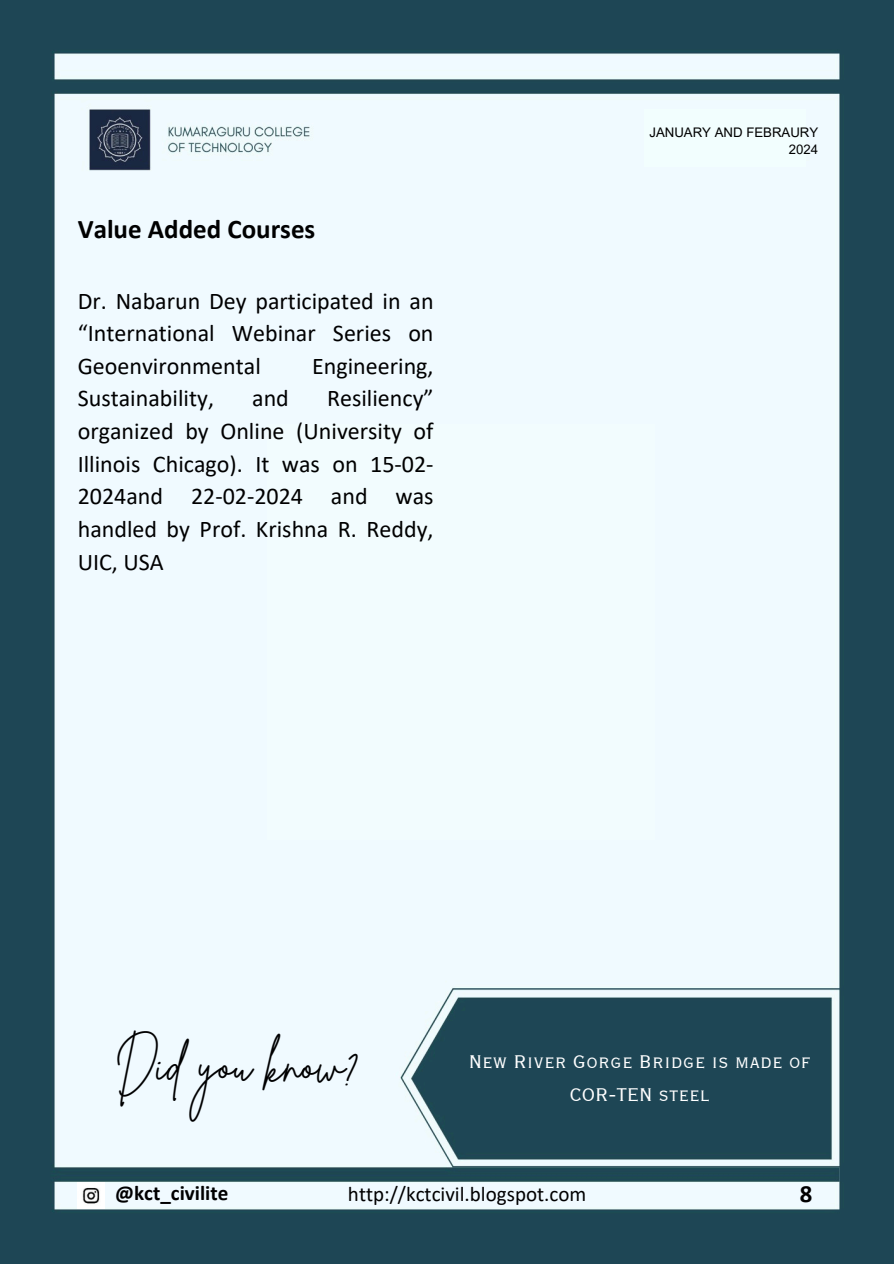
<style>
.page{position:relative;width:894px;height:1264px;background:#fff}
.page>*{position:absolute;margin:0;border:0;box-sizing:border-box;transform-origin:0 0}
.t1{font:48px "Brittany Signature";color:#000}
.t2{font:700 27px "Calibri";color:#000}
.t3{font:700 24.75px "Calibri";color:#000}
.t4{font:24px/32.7px "Calibri";color:#000;text-align:justify}
.t5{font:24px/32.7px "Copperplate Gothic LT Pro 29 BC";color:#fff;text-align:center}
.t6{font:21px "Calibri";color:#000}
.t7{font:700 21px "Calibri";color:#000}
.t8{font:13.2px "Arial MT Pro";color:#000}
</style>
<div class="page">
<img style="left:0;top:0;width:893px;height:1263px">
<div style="left:644px;top:109px;width:161px;height:57px;background:#f2fefe"></div>
<div style="left:267px;top:424px;width:387px;height:415px;background:#f2fcfe"></div>
<img style="left:78px;top:1182px;width:27px;height:26px">
<h2 class="t2" style="left:78px;top:217px;width:239px">Value Added Courses</h2>
<h3 class="t4" style="left:78px;top:286px;width:357px">Dr. Nabarun Dey participated in an “International Webinar Series on Geoenvironmental</h3>
<h3 class="t4" style="left:312px;top:351px;width:123px">Engineering,</h3>
<h3 class="t4" style="left:78px;top:384px;width:357px;text-indent:249px">Resiliency” organized by Online (University of Illinois Chicago). It was on 15-02- 2024and 22-02-2024 and was handled by Prof. Krishna R. Reddy, UIC, USA</h3>
<h3 class="t4" style="left:78px;top:384px;width:138px">Sustainability,</h3>
<h3 class="t4" style="left:252px;top:384px;width:38px">and</h3>
<p class="t8" style="left:649px;top:127px;width:170px">JANUARY AND FEBRAURY</p>
<p class="t8" style="left:788px;top:145px;width:31px">2024</p>
<h5 class="t1" style="left:115px;top:1033px;width:246px">Did you know?</h5>
<p class="t5" style="left:468px;top:1046px;width:343px">New River Gorge Bridge is made of<br>COR-TEN steel</p>
<h1 class="t7" style="left:115px;top:1184px;width:114px">@kct_civilite</h1>
<h3 class="t6" style="left:348px;top:1185px;width:240px">http://kctcivil.blogspot.com</h3>
<h4 class="t3" style="left:799px;top:1183px;width:14px">8</h4>
</div>
